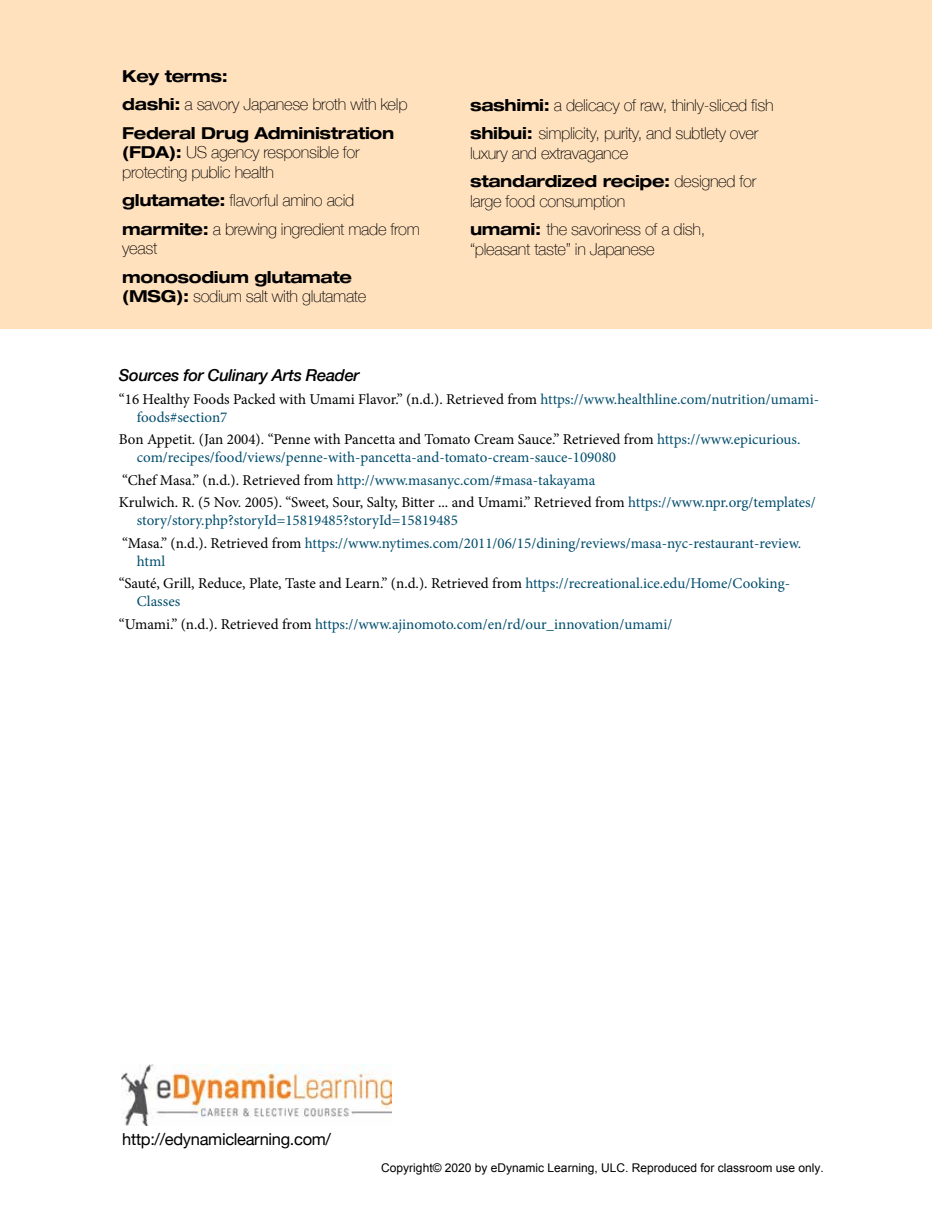
<style>
.page{position:relative;width:932px;height:1215px;background:#fff}
.page>*{position:absolute;margin:0;border:0;box-sizing:border-box;transform-origin:0 0}
.t1{font:100 16.5px/28.5px "Helvetica Neue";letter-spacing:-.02em;color:#000}
.t2{font:700 expanded 16.5px/28.5px "Helvetica Neue";letter-spacing:-.02em;color:#000}
.t3{font:italic 500 16.5px "Helvetica Neue";letter-spacing:-.02em;color:#000}
.t4{font:16.5px "Helvetica Neue";letter-spacing:-.02em;color:#000}
.t5{font:15px/22.5px "Minion Pro";color:#004d6d}
.t6{font:15px/22.5px "Minion Pro";color:#000}
.t7{font:12px "Arial";color:#000}
.s1{font-weight:100;font-stretch:normal}
.s2{font-weight:700;font-stretch:expanded}
.s3{color:#004d6d}
.s4{color:#000}
</style>
<div class="page">
<div style="left:0;top:0;width:932px;height:328px;background:#ffe1be"></div>
<img style="left:122px;top:1065px;width:270px;height:60px">
<p class="t2" style="left:122px;top:61px;width:287px">Key terms:<br>dashi: <span class="s1">a savory Japanese broth with kelp<br></span>Federal Drug Administration</p>
<p class="t1" style="left:122px;top:142px;width:239px;line-height:19.5px"><span class="s2">(FDA):</span> US agency responsible for protecting public health</p>
<p class="t1" style="left:122px;top:186px;width:299px"><span class="s2">glutamate:</span> flavorful amino acid <span class="s2">marmite:</span> a brewing ingredient made from</p>
<p class="t1" style="left:122px;top:234px;width:37px">yeast</p>
<p class="t2" style="left:122px;top:267px;width:245px;line-height:19.5px">monosodium glutamate (MSG): <span class="s1">sodium salt with glutamate</span></p>
<p class="t1" style="left:470px;top:90px;width:305px"><span class="s2">sashimi:</span> a delicacy of raw, thinly-sliced fish <span class="s2">shibui:</span> simplicity, purity, and subtlety over</p>
<p class="t1" style="left:470px;top:138px;width:288px">luxury and extravagance <span class="s2">standardized recipe:</span> designed for</p>
<p class="t1" style="left:470px;top:186px;width:237px">large food consumption<br><span class="s2">umami:</span> the savoriness of a dish,</p>
<p class="t1" style="left:470px;top:234px;width:186px">“pleasant taste” in Japanese</p>
<p class="t3" style="left:119px;top:361px;width:242px">Sources for Culinary Arts Reader</p>
<p class="t6" style="left:137px;top:390px;width:683px;line-height:18px;text-indent:-18px">“16 Healthy Foods Packed with Umami Flavor.” (n.d.). Retrieved from <span class="s3">https://www.healthline.com/nutrition/umami&shy;foods#section7</span></p>
<p class="t5" style="left:137px;top:431px;width:665px;line-height:18px;text-indent:-18px"><span class="s4">Bon Appetit. (Jan 2004). “Penne with Pancetta and Tomato Cream Sauce.” Retrieved from</span> https://www.epicurious. com/recipes/food/views/penne-with-pancetta-and-tomato-cream-sauce-109080</p>
<p class="t6" style="left:119px;top:469px;width:698px">“Chef Masa.” (n.d.). Retrieved from <span class="s3">http://www.masanyc.com/#masa-takayama<br></span>Krulwich. R. (5 Nov. 2005). “Sweet, Sour, Salty, Bitter ... and Umami.” Retrieved from <span class="s3">https://www.npr.org/templates/</span></p>
<p class="t5" style="left:122px;top:510px;width:680px;text-indent:15px">story/story.php?storyId=15819485?storyId=15819485<br><span class="s4">“Masa.” (n.d.). Retrieved from</span> https://www.nytimes.com/2011/06/15/dining/reviews/masa-nyc-restaurant-review.</p>
<p class="t6" style="left:119px;top:550px;width:672px;text-indent:18px"><span class="s3">html<br></span>“Sauté, Grill, Reduce, Plate, Taste and Learn.” (n.d.). Retrieved from <span class="s3">https://recreational.ice.edu/Home/Cooking-</span></p>
<p class="t5" style="left:119px;top:591px;width:555px;text-indent:18px">Classes<br><span class="s4">“Umami.” (n.d.). Retrieved from</span> https://www.ajinomoto.com/en/rd/our_innovation/umami/</p>
<p class="t4" style="left:122px;top:1127px;width:210px">http://edynamiclearning.com/</p>
<p class="t7" style="left:381px;top:1160px;width:444px">Copyright© 2020 by eDynamic Learning, ULC. Reproduced for classroom use only.</p>
</div>
